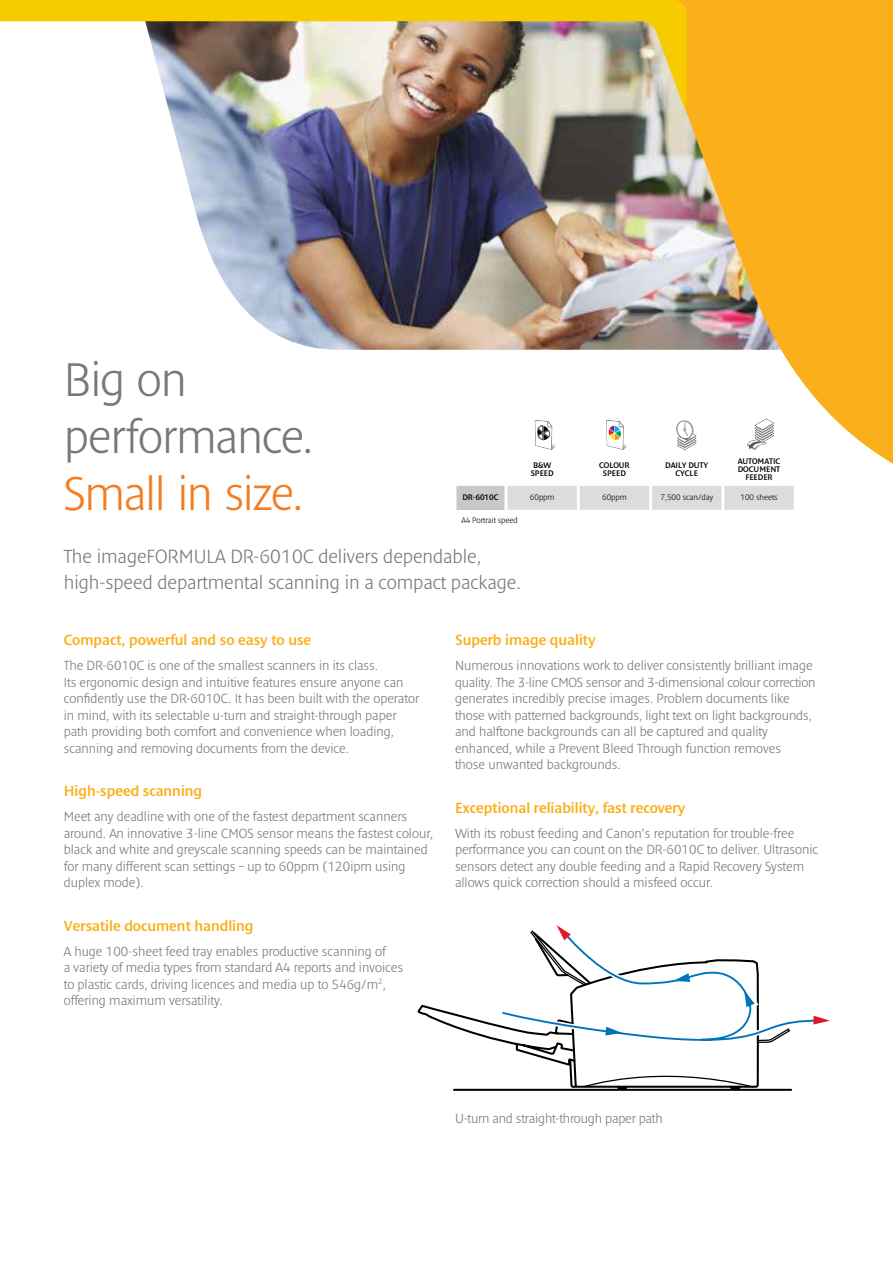
<style>
.page{position:relative;width:893px;height:1263px;background:#fff}
.page>*{position:absolute;margin:0;border:0;box-sizing:border-box;transform-origin:0 0}
.t1{font:300 48px/57px "Denda New";letter-spacing:-.015em;color:#76787a}
.t2{font:300 48px "Denda New";letter-spacing:-.03em;color:#f47c21}
.t3{font:300 19.5px/25.5px "Denda New";color:#76787a}
.t4{font:600 15px "Denda New";color:#fbaf1a}
.t5{font:300 13.5px/16.5px "Denda New";color:#76787a}
.t6{font:600 8.25px/8.2px "Denda New";color:#000}
.t7{font:300 8.25px "Denda New";color:#000}
</style>
<div class="page">
<img style="left:167px;top:106px;width:465px;height:244px">
<svg style="left:632px;top:0;width:261px;height:464px;fill:#fbaf1a"></svg>
<img style="left:0;top:0;width:687px;height:106px">
<div style="left:455px;top:484px;width:51px;height:26px;background:#c6c8ca"></div>
<div style="left:507px;top:486px;width:287px;height:24px;background:#dbdcde"></div>
<hr style="left:453px;top:483px;width:53px;height:3px;background:#fff">
<hr style="left:453px;top:486px;width:3px;height:24px;background:#fff">
<hr style="left:504px;top:486px;width:3px;height:24px;background:#fff">
<hr style="left:577px;top:486px;width:3px;height:24px;background:#fff">
<hr style="left:649px;top:486px;width:3px;height:24px;background:#fff">
<hr style="left:721px;top:486px;width:3px;height:24px;background:#fff">
<svg style="left:606px;top:420px;width:21px;height:30px"></svg>
<div style="left:673px;top:419px;width:25px;height:31px;background:#fff"></div>
<svg style="left:676px;top:420px;width:20px;height:30px"></svg>
<div style="left:746px;top:419px;width:30px;height:31px;background:#fff"></div>
<svg style="left:747px;top:419px;width:27px;height:31px"></svg>
<svg style="left:535px;top:420px;width:21px;height:30px"></svg>
<svg style="left:417px;top:925px;width:413px;height:166px"></svg>
<h1 class="t1" style="left:64px;top:351px;width:251px">Big on performance.</h1>
<h1 class="t2" style="left:64px;top:468px;width:241px">Small in size.</h1>
<h2 class="t3" style="left:64px;top:544px;width:459px">The imageFORMULA DR-6010C delivers dependable, high-speed departmental scanning in a compact package.</h2>
<p class="t6" style="left:676px;top:461px;width:34px;text-indent:6px">Y DUTY<br>CYCLE</p>
<p class="t6" style="left:738px;top:457px;width:17px">AUTOMATIC<br>DOC</p>
<p class="t6" style="left:531px;top:461px;width:22px">B&amp;W<br>SPEED</p>
<p class="t6" style="left:599px;top:461px;width:6px">COLO</p>
<p class="t6" style="left:619px;top:461px;width:12px">UR</p>
<p class="t6" style="left:665px;top:461px;width:5px">DAIL</p>
<p class="t6" style="left:745px;top:465px;width:21px;text-indent:8px">UMENT<br>FEEDE</p>
<p class="t6" style="left:603px;top:469px;width:10px">SPEED</p>
<p class="t6" style="left:768px;top:473px;width:7px">R</p>
<p class="t6" style="left:462px;top:493px;width:37px">DR-6010C</p>
<p class="t7" style="left:530px;top:493px;width:26px">60ppm</p>
<p class="t7" style="left:602px;top:493px;width:26px">60ppm</p>
<p class="t7" style="left:660px;top:493px;width:54px">7,500 scan/day</p>
<p class="t7" style="left:740px;top:493px;width:39px">100 sheets</p>
<p class="t7" style="left:461px;top:516px;width:58px">A4 Portrait speed</p>
<p class="t4" style="left:64px;top:632px;width:249px">Compact, powerful and so easy to use</p>
<p class="t5" style="left:64px;top:658px;width:357px">The DR-6010C is one of the smallest scanners in its class.<br>Its ergonomic design and intuitive features ensure anyone can confidently use the DR-6010C. It has been built with the operator in mind, with its selectable u-turn and straight-through paper path providing both comfort and convenience when loading, scanning and removing documents from the device.</p>
<p class="t4" style="left:64px;top:783px;width:140px">High-speed scanning</p>
<p class="t5" style="left:64px;top:809px;width:371px">Meet any deadline with one of the fastest department scanners around. An innovative 3-line CMOS sensor means the fastest colour, black and white and greyscale scanning speeds can be maintained for many different scan settings – up to 60ppm (120ipm using duplex mode).</p>
<p class="t4" style="left:64px;top:918px;width:191px">Versatile document handling</p>
<p class="t5" style="left:64px;top:943px;width:341px">A huge 100-sheet feed tray enables productive scanning of<br>a variety of media types from standard A4 reports and invoices to plastic cards, driving licences and media up to 546g/m<sup>2</sup>, offering maximum versatility.</p>
<p class="t4" style="left:455px;top:632px;width:142px">Superb image quality</p>
<p class="t5" style="left:455px;top:658px;width:362px">Numerous innovations work to deliver consistently brilliant image quality. The 3-line CMOS sensor and 3-dimensional colour correction generates incredibly precise images. Problem documents like those with patterned backgrounds, light text on light backgrounds, and halftone backgrounds can all be captured and quality enhanced, while a Prevent Bleed Through function removes<br>those unwanted backgrounds.</p>
<p class="t4" style="left:455px;top:800px;width:232px">Exceptional reliability, fast recovery</p>
<p class="t5" style="left:455px;top:825px;width:365px">With its robust feeding and Canon’s reputation for trouble-free performance you can count on the DR-6010C to deliver. Ultrasonic sensors detect any double feeding and a Rapid Recovery System allows quick correction should a misfeed occur.</p>
<p class="t5" style="left:455px;top:1110px;width:209px">U-turn and straight-through paper path</p>
</div>
